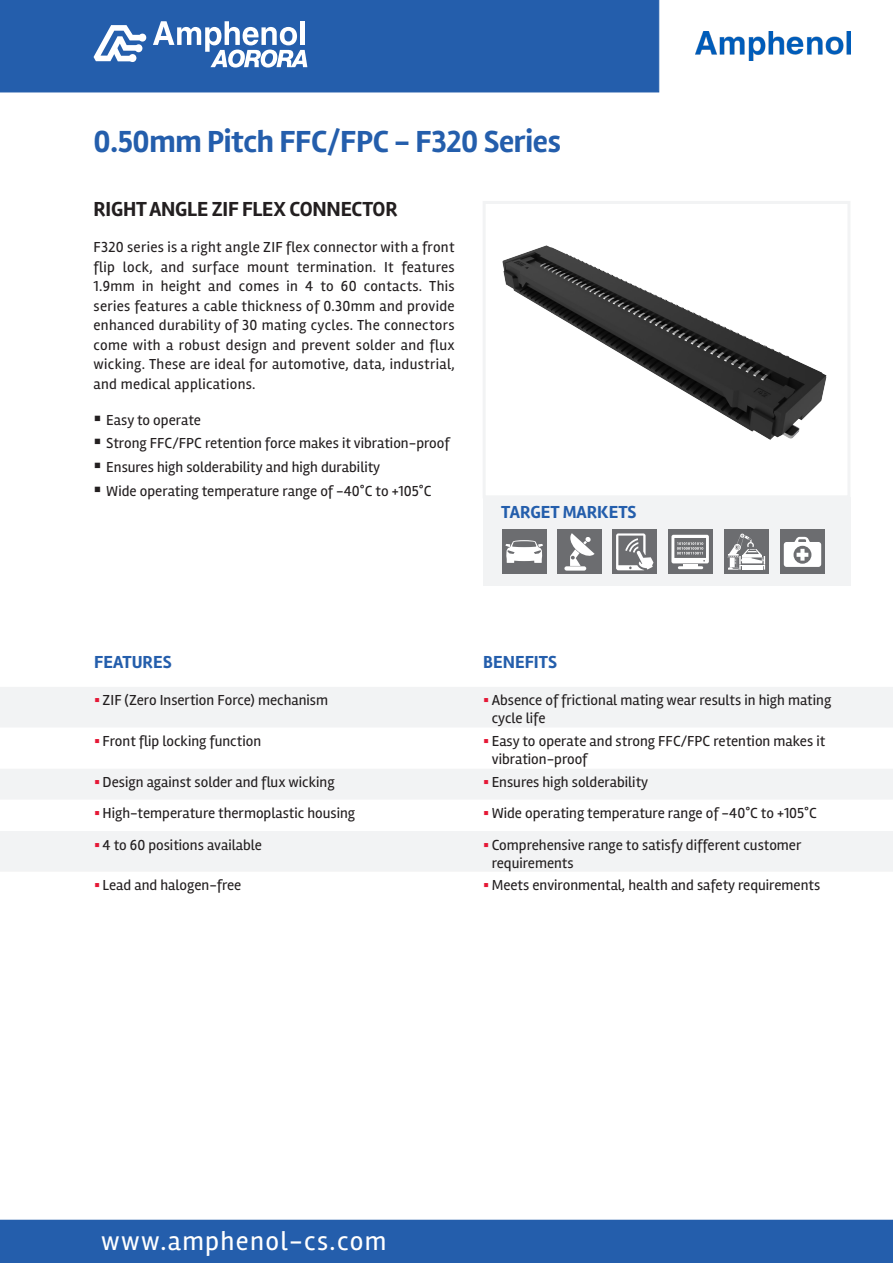
<style>
.page{position:relative;width:893px;height:1263px;background:#fff}
.page>*{position:absolute;margin:0;border:0;box-sizing:border-box;transform-origin:0 0}
.t1{font:700 31.5px "Rambla";letter-spacing:-.01em;color:#245eac}
.t2{font:27px "Rambla";letter-spacing:.05em;color:#fff}
.t3{font:700 21px "Rambla";letter-spacing:-.01em;color:#231f20}
.t4{font:700 18px "Rambla";color:#245eac}
.t5{font:15px/19.5px "Rambla";color:#231f20}
.s1{color:#e51836}
</style>
<div class="page">
<div style="left:0;top:0;width:659px;height:92px;background:#245eac"></div>
<div style="left:0;top:1220px;width:893px;height:43px;background:#245eac"></div>
<svg style="left:153px;top:21px;width:154px;height:47px"></svg>
<div style="left:300px;top:21px;width:5px;height:24px;background:#fff"></div>
<svg style="left:94px;top:25px;width:48px;height:36px"></svg>
<div style="left:139px;top:34px;width:7px;height:8px;background:#fff;border-radius:50%"></div>
<div style="left:135px;top:44px;width:7px;height:8px;background:#fff;border-radius:50%"></div>
<div style="left:129px;top:54px;width:7px;height:8px;background:#fff;border-radius:50%"></div>
<img style="left:695px;top:31px;width:155px;height:30px">
<div style="left:483px;top:497px;width:367px;height:88px;background:#f2f3f4"></div>
<div style="left:0;top:687px;width:893px;height:40px;background:#f2f3f4"></div>
<svg style="left:0;top:769px;width:893px;height:102px;fill:#f2f3f4"></svg>
<div style="left:502px;top:529px;width:45px;height:45px;background:#6c6d70"></div>
<svg style="left:505px;top:540px;width:38px;height:23px"></svg>
<img style="left:502px;top:245px;width:325px;height:195px">
<div style="left:483px;top:201px;width:367px;height:297px;border:3px solid #f2f3f4"></div>
<div style="left:557px;top:529px;width:45px;height:45px;background:#6c6d70"></div>
<div style="left:564px;top:566px;width:22px;height:5px;background:#fff;border-radius:2px"></div>
<svg style="left:570px;top:533px;width:25px;height:33px"></svg>
<div style="left:612px;top:529px;width:45px;height:45px;background:#6c6d70"></div>
<svg style="left:616px;top:533px;width:37px;height:37px"></svg>
<div style="left:668px;top:529px;width:44px;height:45px;background:#6c6d70"></div>
<hr style="left:678px;top:566px;width:25px;height:3px;background:#fff">
<svg style="left:671px;top:535px;width:38px;height:31px"></svg>
<div style="left:724px;top:529px;width:45px;height:45px;background:#6c6d70"></div>
<svg style="left:728px;top:534px;width:37px;height:36px"></svg>
<div style="left:780px;top:529px;width:45px;height:45px;background:#6c6d70"></div>
<svg style="left:784px;top:537px;width:37px;height:30px"></svg>
<p class="t1" style="left:94px;top:123px;width:469px">0.50mm Pitch FFC/FPC - F320 Series</p>
<p class="t3" style="left:94px;top:197px;width:305px">RIGHT ANGLE ZIF FLEX CONNECTOR</p>
<p class="t5" style="left:94px;top:238px;width:363px;text-align:justify">F320 series is a right angle ZIF flex connector with a front flip lock, and surface mount termination. It features 1.9mm in height and comes in 4 to 60 contacts. This series features a cable thickness of 0.30mm and provide enhanced durability of 30 mating cycles. The connectors come with a robust design and prevent solder and flux wicking. These are ideal for automotive, data, industrial, and medical applications.</p>
<p class="t5" style="left:94px;top:410px;width:109px">▪ Easy to operate</p>
<p class="t5" style="left:94px;top:434px;width:358px">▪ Strong FFC/FPC retention force makes it vibration-proof</p>
<p class="t5" style="left:94px;top:457px;width:288px">▪ Ensures high solderability and high durability</p>
<p class="t5" style="left:94px;top:481px;width:340px">▪ Wide operating temperature range of -40°C to +105°C</p>
<p class="t4" style="left:501px;top:502px;width:137px">TARGET MARKETS</p>
<p class="t4" style="left:94px;top:651px;width:79px">FEATURES</p>
<p class="t4" style="left:483px;top:651px;width:75px">BENEFITS</p>
<p class="t5" style="left:94px;top:691px;width:235px"><span class="s1">▪</span> ZIF (Zero Insertion Force) mechanism</p>
<p class="t5" style="left:492px;top:691px;width:341px;line-height:18px;text-indent:-9px"><span class="s1">▪</span> Absence of frictional mating wear results in high mating cycle life</p>
<p class="t5" style="left:94px;top:731px;width:168px"><span class="s1">▪</span> Front flip locking function</p>
<p class="t5" style="left:492px;top:732px;width:335px;line-height:18px;text-indent:-9px"><span class="s1">▪</span> Easy to operate and strong FFC/FPC retention makes it vibration-proof</p>
<p class="t5" style="left:94px;top:772px;width:242px"><span class="s1">▪</span> Design against solder and flux wicking</p>
<p class="t5" style="left:483px;top:772px;width:167px"><span class="s1">▪</span> Ensures high solderability</p>
<p class="t5" style="left:94px;top:803px;width:262px"><span class="s1">▪</span> High-temperature thermoplastic housing</p>
<p class="t5" style="left:483px;top:803px;width:335px"><span class="s1">▪</span> Wide operating temperature range of -40°C to +105°C</p>
<p class="t5" style="left:94px;top:835px;width:169px"><span class="s1">▪</span> 4 to 60 positions available</p>
<p class="t5" style="left:492px;top:835px;width:311px;line-height:18px;text-indent:-9px"><span class="s1">▪</span> Comprehensive range to satisfy different customer requirements</p>
<p class="t5" style="left:94px;top:875px;width:149px"><span class="s1">▪</span> Lead and halogen-free</p>
<p class="t5" style="left:483px;top:875px;width:338px"><span class="s1">▪</span> Meets environmental, health and safety requirements</p>
<h2 class="t2" style="left:101px;top:1224px;width:287px">www.amphenol-cs.com</h2>
</div>
